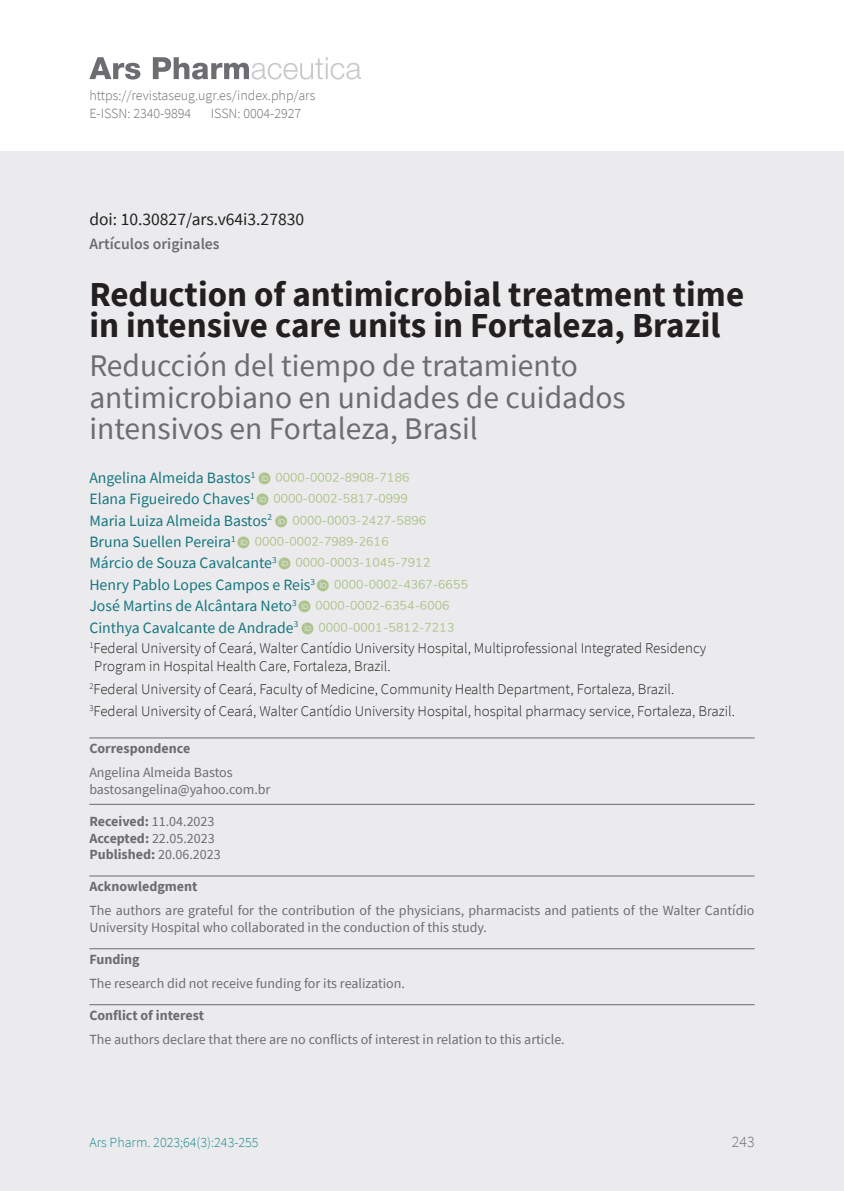
<style>
.page{position:relative;width:844px;height:1191px;background:#fff}
.page>*{position:absolute;margin:0;border:0;box-sizing:border-box;transform-origin:0 0}
.sps_titulo_original{font:700 35px/31.5px "Source Sans Pro";color:#231f20}
.sps_titulo_traduc{font:31.5px/31.5px "Source Sans Pro";color:#6c6d70}
.sps_doi{font:17.5px "Source Sans Pro";color:#231f20}
.sps_autores{font:15.75px "Source Sans Pro";color:#16767f}
.sps_seccion{font:600 15.75px "Source Sans Pro";color:#6c6d70}
.t1{font:300 15.75px "Source Sans Pro";color:#6c6d70}
.sps_afiliaciones{font:300 14.88px/17.8px "Source Sans Pro";color:#231f20}
.sps_texto_metadatos{font:14px/16.8px "Source Sans Pro";color:#6c6d70}
.t2{font:300 14px "Source Sans Pro";color:#6c6d70}
.sps_titulo_metadatos{font:700 14px "Source Sans Pro";color:#6c6d70}
.sps_linea_fin_metadatos{font:14px "Source Sans Pro";color:#6c6d70}
.t3{font:300 14px "Source Sans Pro";color:#1c8993}
.sps_texto_metadatos-2{font:700 14px "Source Sans Pro";color:#6c6d70}
.s1{color:#adc38c}
.s2{font-weight:700}
.s3{font-weight:400}
</style>
<div class="page">
<div style="left:0;top:151px;width:843px;height:1040px;background:#ebebed"></div>
<svg style="left:89px;top:57px;width:272px;height:23px"></svg>
<hr style="left:89px;top:737px;width:665px;height:1px;background:#6c6d70">
<hr style="left:89px;top:804px;width:665px;height:1px;background:#6c6d70">
<hr style="left:89px;top:875px;width:665px;height:1px;background:#6c6d70">
<hr style="left:89px;top:948px;width:665px;height:1px;background:#6c6d70">
<hr style="left:89px;top:1004px;width:665px;height:1px;background:#6c6d70">
<p class="t2" style="left:89px;top:86px;width:227px">https://revistaseug.ugr.es/index.php/ars</p>
<p class="t2" style="left:89px;top:105px;width:103px">E-ISSN: 2340-9894</p>
<p class="t2" style="left:211px;top:105px;width:92px">ISSN: 0004-2927</p>
<p class="sps_doi" style="left:89px;top:208px;width:216px">doi: 10.30827/ars.v64i3.27830</p>
<p class="sps_seccion" style="left:89px;top:234px;width:132px">Artículos originales</p>
<p class="sps_titulo_original" style="left:89px;top:278px;width:656px">Reduction of antimicrobial treatment time in intensive care units in Fortaleza, Brazil</p>
<p class="sps_titulo_traduc" style="left:89px;top:350px;width:538px">Reducción del tiempo de tratamiento antimicrobiano en unidades de cuidados intensivos en Fortaleza, Brasil</p>
<p class="sps_autores" style="left:89px;top:467px;width:183px">Angelina Almeida Bastos<sup>1</sup> <span class="s1">□</span></p>
<p class="sps_autores" style="left:89px;top:489px;width:181px">Elana Figueiredo Chaves<sup>1</sup> <span class="s1">□</span></p>
<p class="sps_autores" style="left:89px;top:510px;width:200px">Maria Luiza Almeida Bastos<sup>2</sup> <span class="s1">□</span></p>
<p class="sps_autores" style="left:89px;top:532px;width:162px">Bruna Suellen Pereira<sup>1</sup> <span class="s1">□</span></p>
<p class="sps_autores" style="left:89px;top:553px;width:203px">Márcio de Souza Cavalcante<sup>3</sup> <span class="s1">□</span></p>
<p class="sps_autores" style="left:89px;top:574px;width:241px">Henry Pablo Lopes Campos e Reis<sup>3</sup> <span class="s1">□</span></p>
<p class="sps_autores" style="left:89px;top:596px;width:223px">José Martins de Alcântara Neto<sup>3</sup> <span class="s1">□</span></p>
<p class="sps_autores" style="left:89px;top:617px;width:226px">Cinthya Cavalcante de Andrade<sup>3</sup> <span class="s1">□</span></p>
<p class="sps_afiliaciones" style="left:94px;top:639px;width:613px;text-indent:-5px"><sup>1</sup>Federal University of Ceará, Walter Cantídio University Hospital, Multiprofessional Integrated Residency<br>Program in Hospital Health Care, Fortaleza, Brazil.</p>
<p class="sps_afiliaciones" style="left:89px;top:680px;width:586px"><sup>2</sup>Federal University of Ceará, Faculty of Medicine, Community Health Department, Fortaleza, Brazil.</p>
<p class="sps_afiliaciones" style="left:89px;top:702px;width:647px"><sup>3</sup>Federal University of Ceará, Walter Cantídio University Hospital, hospital pharmacy service, Fortaleza, Brazil.</p>
<p class="sps_titulo_metadatos" style="left:89px;top:739px;width:102px">Correspondence</p>
<p class="sps_texto_metadatos" style="left:89px;top:764px;width:145px">Angelina Almeida Bastos</p>
<p class="sps_linea_fin_metadatos" style="left:89px;top:780px;width:182px">bastosangelina@yahoo.com.br</p>
<p class="sps_texto_metadatos" style="left:89px;top:812px;width:127px"><span class="s2">Received:</span> 11.04.2023</p>
<p class="sps_texto_metadatos" style="left:89px;top:829px;width:127px"><span class="s2">Accepted:</span> 22.05.2023</p>
<p class="sps_texto_metadatos-2" style="left:89px;top:845px;width:133px">Published: <span class="s3">20.06.2023</span></p>
<p class="sps_titulo_metadatos" style="left:89px;top:877px;width:110px">Acknowledgment</p>
<p class="sps_texto_metadatos" style="left:89px;top:902px;width:666px">The authors are grateful for the contribution of the physicians, pharmacists and patients of the Walter Cantídio<br>University Hospital who collaborated in the conduction of this study.</p>
<p class="sps_titulo_metadatos" style="left:89px;top:949px;width:52px">Funding</p>
<p class="sps_texto_metadatos" style="left:89px;top:975px;width:317px">The research did not receive funding for its realization.</p>
<p class="sps_titulo_metadatos" style="left:89px;top:1005px;width:116px">Conflict of interest</p>
<p class="sps_texto_metadatos" style="left:89px;top:1031px;width:477px">The authors declare that there are no conflicts of interest in relation to this article.</p>
<p class="t3" style="left:89px;top:1133px;width:171px">Ars Pharm. 2023;64(3):243-255</p>
<p class="t1" style="left:731px;top:1132px;width:24px">243</p>
</div>
